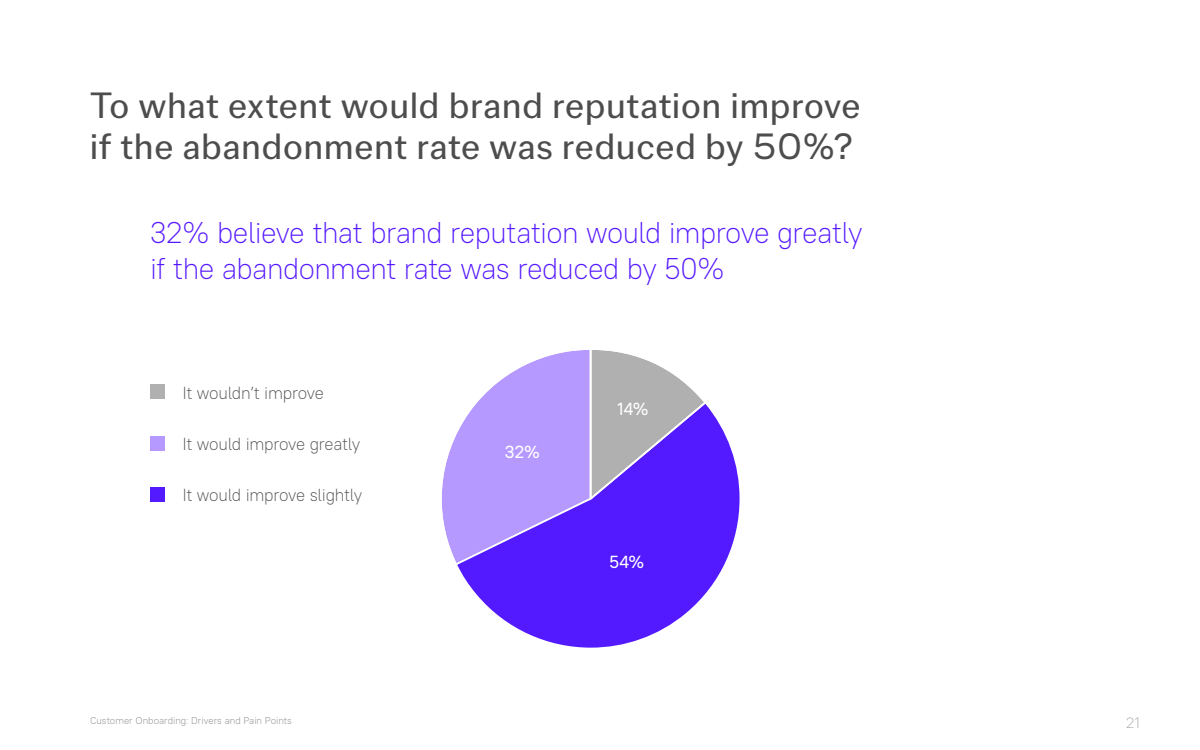
<style>
.page{position:relative;width:1200px;height:750px;background:#fff}
.page>*{position:absolute;margin:0;border:0;box-sizing:border-box;transform-origin:0 0}
.header_58{font:100 37.5px/41.2px "Co Fo X Beta 1";letter-spacing:.03em;color:#4d4d4d}
.main_33{font:200 30px/36px "PT Root";letter-spacing:-.025em;color:#5519ff}
.main_33-2{font:200 17.5px "PT Root";letter-spacing:-.02em;color:#4d4d4d}
.main_33-3{font:17.5px "PT Root";color:#fff}
.t1{font:200 15px "PT Root";color:#a6a6a6}
.t2{font:200 10px "PT Root";color:#808080}
</style>
<div class="page">
<svg style="left:458px;top:406px;width:282px;height:242px;fill:#541aff"></svg>
<svg style="left:442px;top:350px;width:265px;height:216px;background:#a083f2"></svg>
<div style="left:150px;top:384px;width:14px;height:15px;background:#b0b0b0"></div>
<div style="left:150px;top:437px;width:14px;height:14px;background:#b599ff"></div>
<div style="left:150px;top:488px;width:14px;height:14px;background:#541aff"></div>
<p class="header_58" style="left:90px;top:85px;width:772px">To what extent would brand reputation improve if the abandonment rate was reduced by 50%?</p>
<p class="main_33" style="left:150px;top:214px;width:714px">32% believe that brand reputation would improve greatly if the abandonment rate was reduced by 50%</p>
<p class="main_33-2" style="left:182px;top:381px;width:143px">It wouldn’t improve</p>
<p class="main_33-2" style="left:182px;top:433px;width:180px">It would improve greatly</p>
<p class="main_33-2" style="left:182px;top:484px;width:181px">It would improve slightly</p>
<p class="t2" style="left:90px;top:714px;width:203px">Customer Onboarding: Drivers and Pain Points</p>
<p class="main_33-3" style="left:505px;top:441px;width:37px">32%</p>
<p class="main_33-3" style="left:618px;top:398px;width:33px">14%</p>
<p class="main_33-3" style="left:609px;top:551px;width:36px">54%</p>
<p class="t1" style="left:1126px;top:713px;width:15px">21</p>
</div>
